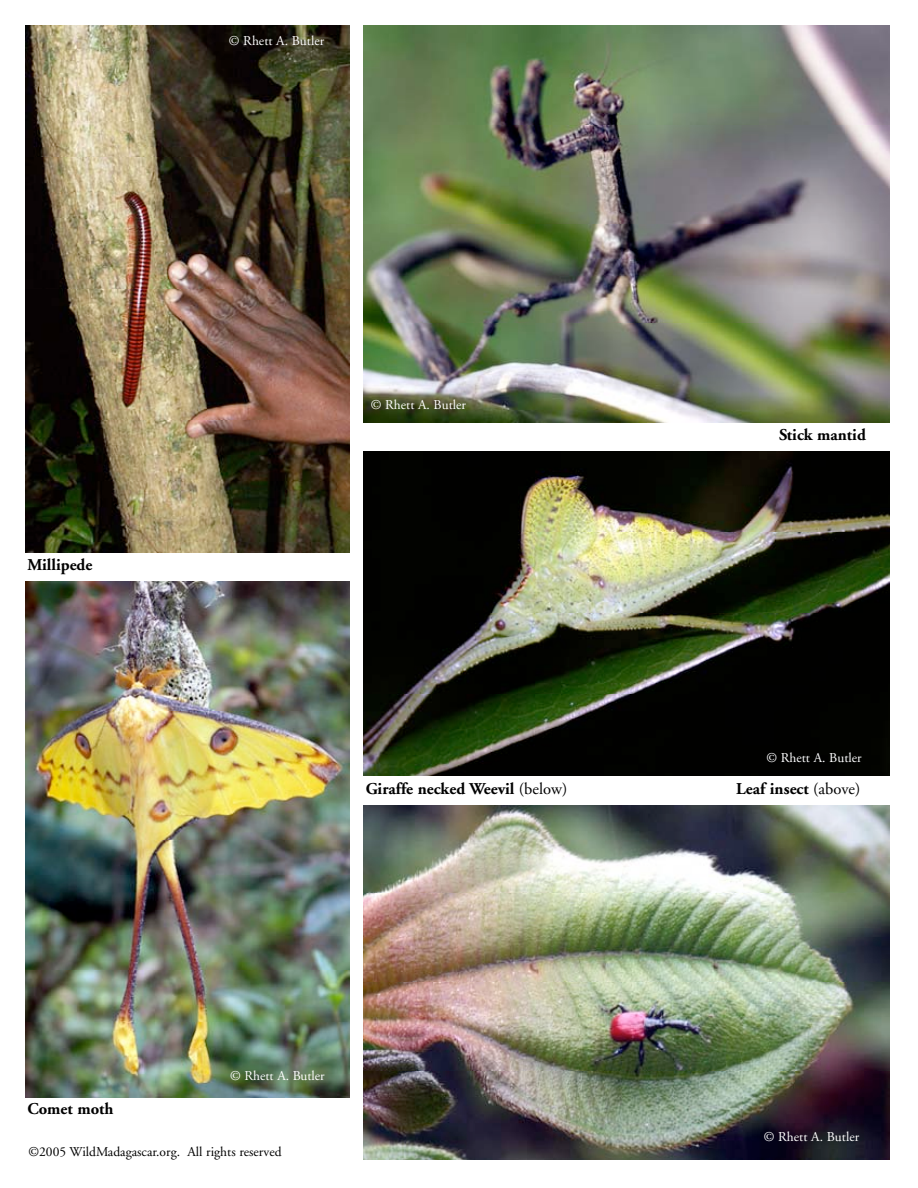
<style>
.page{position:relative;width:918px;height:1188px;background:#fff}
.page>*{position:absolute;margin:0;border:0;box-sizing:border-box;transform-origin:0 0}
.t1{font:700 16.5px "Adobe Garamond";color:#000}
.t2{font:13.5px "Adobe Garamond";color:#fff}
.t3{font:13.5px "Adobe Garamond";color:#000}
.s1{font-weight:400}
</style>
<div class="page">
<img style="left:26px;top:26px;width:324px;height:526px">
<img style="left:363px;top:26px;width:527px;height:397px">
<img style="left:363px;top:451px;width:527px;height:324px">
<img style="left:26px;top:581px;width:324px;height:517px">
<img style="left:363px;top:805px;width:527px;height:355px">
<p class="t2" style="left:229px;top:35px;width:97px">© Rhett A. Butler</p>
<p class="t1" style="left:27px;top:558px;width:67px">Millipede</p>
<p class="t2" style="left:371px;top:400px;width:97px">© Rhett A. Butler</p>
<p class="t1" style="left:366px;top:782px;width:203px">Giraffe necked Weevil <span class="s1">(below)</span></p>
<p class="t1" style="left:27px;top:1102px;width:88px">Comet moth</p>
<p class="t2" style="left:230px;top:1070px;width:96px">© Rhett A. Butler</p>
<p class="t3" style="left:28px;top:1146px;width:255px">©2005 WildMadagascar.org. All rights reserved</p>
<p class="t1" style="left:779px;top:428px;width:88px">Stick mantid</p>
<p class="t2" style="left:766px;top:752px;width:97px">© Rhett A. Butler</p>
<p class="t1" style="left:736px;top:782px;width:126px">Leaf insect <span class="s1">(above)</span></p>
<p class="t2" style="left:764px;top:1131px;width:97px">© Rhett A. Butler</p>
</div>
